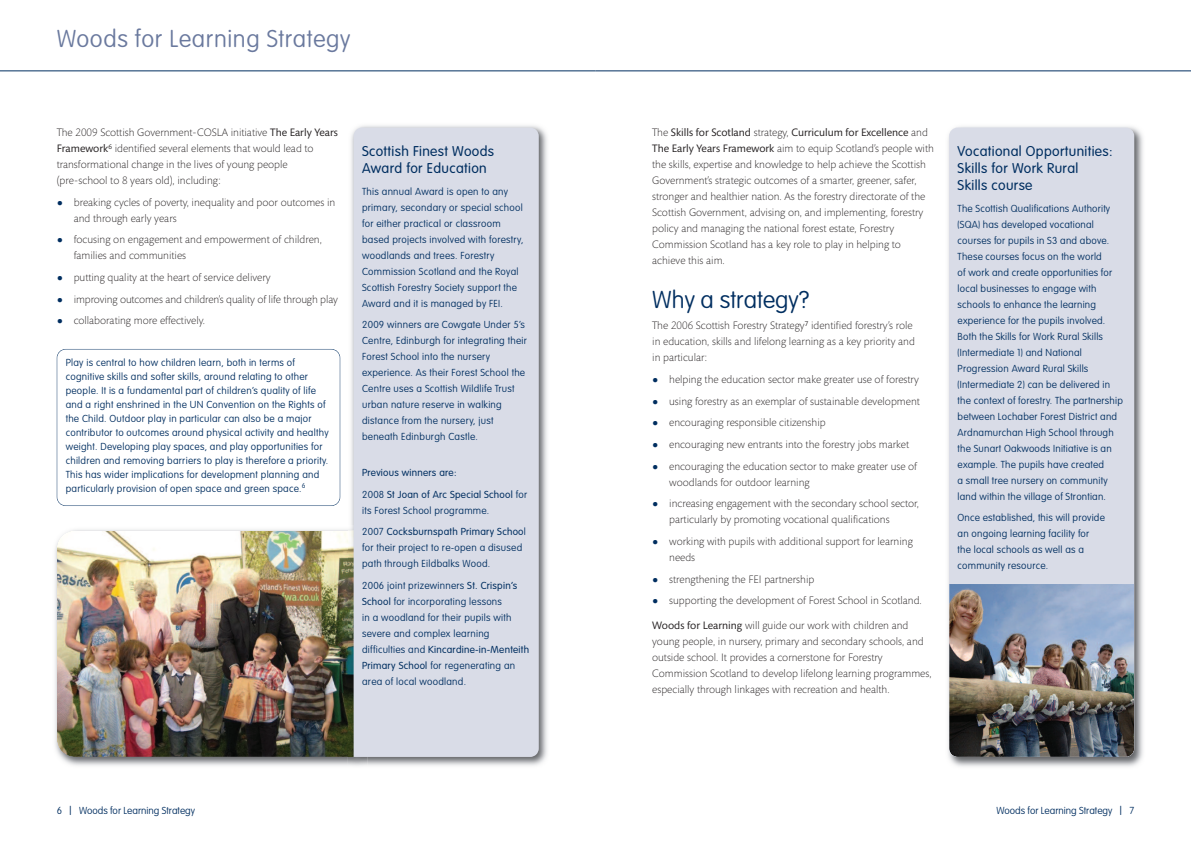
<style>
.page{position:relative;width:1191px;height:842px;background:#fff}
.page>*{position:absolute;margin:0;border:0;box-sizing:border-box;transform-origin:0 0}
.t1{font:100 24px "VAG Rounded";letter-spacing:.025em;color:#6a799e}
.t2{font:100 24px "VAG Rounded";color:#002e60}
.t3{font:300 14px/17px "VAG Rounded";letter-spacing:.025em;color:#002e60}
.t4{font:300 11px/16px "Mundo Sans";color:#231f20}
.t5{font:100 10px/16px "VAG Rounded";letter-spacing:.025em;color:#002e60}
.t6{font:100 10px "VAG Rounded";color:#002e60}
.t7{font:300 10px/21.7px "VAG Rounded";letter-spacing:.025em;color:#002e60}
.s1{font-weight:400}
.s2{font-size:26px;color:#002e60}
.s3{font-weight:100}
.s4{font-weight:300}
.s5{font-size:12px}
</style>
<div class="page">
<hr style="left:595px;top:71px;width:596px;height:1px;background:#002e60">
<hr style="left:0;top:71px;width:595px;height:1px;background:#002e60">
<div style="left:57px;top:349px;width:283px;height:157px;border:1px solid #002e60;border-radius:9px"></div>
<img style="left:948px;top:126px;width:195px;height:641px">
<svg style="left:949px;top:128px;width:185px;height:629px;background:#bec1cb"></svg>
<img style="left:55px;top:529px;width:293px;height:237px">
<img style="left:57px;top:531px;width:291px;height:226px">
<img style="left:351px;top:125px;width:196px;height:641px">
<img style="left:348px;top:525px;width:19px;height:241px">
<img style="left:348px;top:531px;width:5px;height:226px">
<div style="left:353px;top:128px;width:186px;height:629px;background:#d9dce7"></div>
<img style="left:949px;top:748px;width:185px;height:9px">
<h1 class="t1" style="left:57px;top:28px;width:295px">Woods for Learning Strategy</h1>
<p class="t4" style="left:57px;top:125px;width:283px">The 2009 Scottish Government-COSLA initiative <span class="s1">The Early Years Framework</span><sup>6</sup> identified several elements that would lead to transformational change in the lives of young people (pre-school to 8 years old), including:</p>
<p class="t4" style="left:74px;top:195px;width:263px;text-indent:-17px"><span class="s2">•</span> breaking cycles of poverty, inequality and poor outcomes in and through early years</p>
<p class="t4" style="left:74px;top:233px;width:250px;text-indent:-17px"><span class="s2">•</span> focusing on engagement and empowerment of children, families and communities</p>
<p class="t4" style="left:57px;top:270px;width:215px"><span class="s2">•</span> putting quality at the heart of service delivery</p>
<p class="t4" style="left:57px;top:292px;width:283px"><span class="s2">•</span> improving outcomes and children’s quality of life through play</p>
<p class="t4" style="left:57px;top:314px;width:150px"><span class="s2">•</span> collaborating more effectively.</p>
<p class="t5" style="left:66px;top:357px;width:264px;line-height:14px">Play is central to how children learn, both in terms of cognitive skills and softer skills, around relating to other people. It is a fundamental part of children’s quality of life and a right enshrined in the UN Convention on the Rights of the Child. Outdoor play in particular can also be a major contributor to outcomes around physical activity and healthy weight. Developing play spaces, and play opportunities for children and removing barriers to play is therefore a priority.<br>This has wider implications for development planning and particularly provision of open space and green space.<sup>6</sup></p>
<h2 class="t3" style="left:362px;top:144px;width:134px">Scottish Finest Woods<br>Award for Education</h2>
<p class="t5" style="left:362px;top:184px;width:163px">This annual Award is open to any primary, secondary or special school for either practical or classroom based projects involved with forestry, woodlands and trees. Forestry Commission Scotland and the Royal Scottish Forestry Society support the Award and it is managed by FEI.</p>
<p class="t5" style="left:362px;top:317px;width:166px">2009 winners are Cowgate Under 5’s Centre, Edinburgh for integrating their Forest School into the nursery experience. As their Forest School the Centre uses a Scottish Wildlife Trust urban nature reserve in walking distance from the nursery, just beneath Edinburgh Castle.</p>
<p class="t7" style="left:362px;top:462px;width:167px">Previous winners are:<br><span class="s3">2008</span> St Joan of Arc Special School <span class="s3">for</span></p>
<p class="t5" style="left:362px;top:500px;width:165px;line-height:21.7px">its Forest School programme.<br>2007 <span class="s4">Cocksburnspath Primary Schoo</span>l</p>
<p class="t5" style="left:362px;top:541px;width:162px">for their project to re-open a disused path through Eildbalks Wood.</p>
<p class="t5" style="left:362px;top:578px;width:168px">2006 joint prizewinners <span class="s4">St. Crispin’s School</span> for incorporating lessons<br>in a woodland for their pupils with severe and complex learning difficulties and <span class="s4">Kincardine-in-Menteith Primary School</span> for regenerating an area of local woodland.</p>
<p class="t4" style="left:652px;top:125px;width:283px">The <span class="s1">Skills for Scotland</span> strategy, <span class="s1">Curriculum for Excellence</span> and <span class="s1">The Early Years Framework</span> aim to equip Scotland’s people with the skills, expertise and knowledge to help achieve the Scottish Government’s strategic outcomes of a smarter, greener, safer, stronger and healthier nation. As the forestry directorate of the Scottish Government, advising on, and implementing, forestry policy and managing the national forest estate, Forestry Commission Scotland has a key role to play in helping to achieve this aim.</p>
<h1 class="t2" style="left:652px;top:289px;width:159px">Why a strategy?</h1>
<p class="t4" style="left:652px;top:319px;width:264px">The 2006 Scottish Forestry Strategy<sup>7</sup> identified forestry’s role in education, skills and lifelong learning as a key priority and in particular:</p>
<p class="t4" style="left:652px;top:372px;width:268px"><span class="s2">•</span> helping the education sector make greater use of forestry</p>
<p class="t4" style="left:652px;top:394px;width:269px"><span class="s2">•</span> using forestry as an exemplar of sustainable development</p>
<p class="t4" style="left:652px;top:416px;width:175px"><span class="s2">•</span> encouraging responsible citizenship</p>
<p class="t4" style="left:652px;top:437px;width:258px"><span class="s2">•</span> encouraging new entrants into the forestry jobs market</p>
<p class="t4" style="left:669px;top:459px;width:249px;text-indent:-17px"><span class="s2">•</span> encouraging the education sector to make greater use of woodlands for outdoor learning</p>
<p class="t4" style="left:669px;top:497px;width:251px;text-indent:-17px"><span class="s2">•</span> increasing engagement with the secondary school sector, particularly by promoting vocational qualifications</p>
<p class="t4" style="left:669px;top:534px;width:245px;text-indent:-17px"><span class="s2">•</span> working with pupils with additional support for learning needs</p>
<p class="t4" style="left:652px;top:572px;width:164px"><span class="s2">•</span> strengthening the FEI partnership</p>
<p class="t4" style="left:652px;top:594px;width:271px"><span class="s2">•</span> supporting the development of Forest School in Scotland.</p>
<p class="t4" style="left:652px;top:618px;width:281px"><span class="s1">Woods for Learning</span> will guide our work with children and young people, in nursery, primary and secondary schools, and outside school. It provides a cornerstone for Forestry Commission Scotland to develop lifelong learning programmes, especially through linkages with recreation and health.</p>
<h2 class="t3" style="left:957px;top:144px;width:157px">Vocational Opportunities:<br>Skills for Work Rural<br>Skills course</h2>
<p class="t5" style="left:957px;top:201px;width:167px">The Scottish Qualifications Authority (SQA) has developed vocational courses for pupils in S3 and above.<br>These courses focus on the world<br>of work and create opportunities for local businesses to engage with schools to enhance the learning experience for the pupils involved.<br>Both the Skills for Work Rural Skills (Intermediate 1) and National Progression Award Rural Skills (Intermediate 2) can be delivered in the context of forestry. The partnership between Lochaber Forest District and Ardnamurchan High School through the Sunart Oakwoods Initiative is an example. The pupils have created<br>a small tree nursery on community land within the village of Strontian.</p>
<p class="t5" style="left:957px;top:510px;width:149px">Once established, this will provide an ongoing learning facility for the local schools as well as a community resource.</p>
<p class="t6" style="left:57px;top:806px;width:140px">6 <span class="s5">|</span> Woods for Learning Strategy</p>
<p class="t6" style="left:996px;top:806px;width:139px">Woods for Learning Strategy <span class="s5">|</span> 7</p>
</div>
